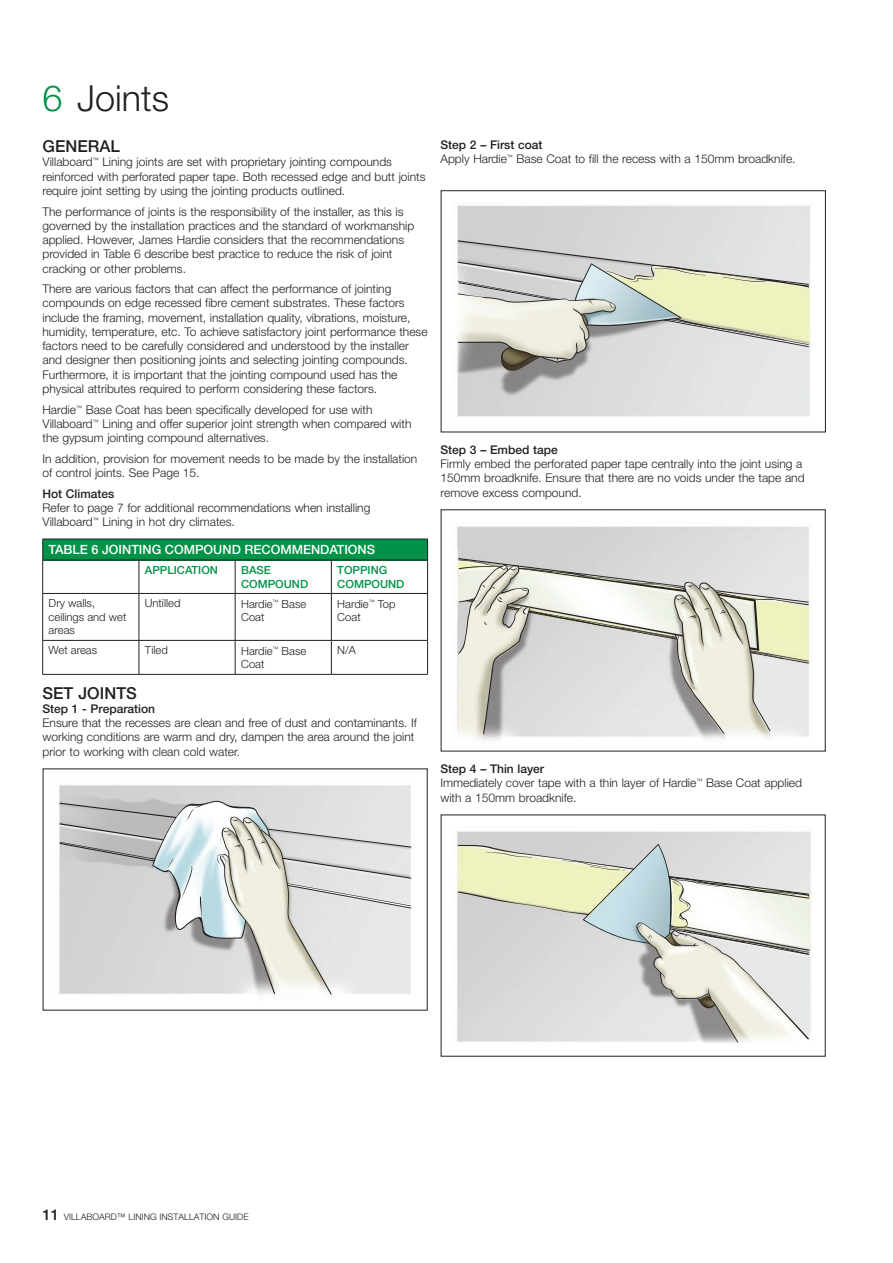
<style>
.page{position:relative;width:893px;height:1263px;background:#fff}
.page>*{position:absolute;margin:0;border:0;box-sizing:border-box;transform-origin:0 0}
.t1{font:300 36px "Helvetica Neue LT Std";color:#231f20}
.Sub_Heading{font:500 16.5px "Helvetica Neue LT Std";color:#231f20}
.t2{font:500 12.75px "Helvetica Neue LT Std";color:#fff}
.Body_Copy{font:300 12px/14.2px "Helvetica Neue LT Std";color:#231f20}
._2nd_level_Subhead{font:500 12px "Helvetica Neue LT Std";color:#231f20}
.t3{font:300 11.25px/13.5px "Helvetica Neue LT Std";color:#231f20}
.t4{font:500 11.25px/13.5px "Helvetica Neue LT Std";color:#009246}
.t5{font:300 9px "Helvetica Neue LT Std";color:#231f20}
.s1{color:#009246}
.s2{font-weight:500}
.s3{font-weight:500;font-size:15px}
</style>
<div class="page">
<svg style="left:59px;top:785px;width:353px;height:211px"></svg>
<svg style="left:60px;top:800px;width:351px;height:195px"></svg>
<img style="left:441px;top:205px;width:385px;height:228px">
<svg style="left:458px;top:240px;width:351px;height:133px"></svg>
<div style="left:441px;top:190px;width:385px;height:242px;border:1px solid #231f20"></div>
<svg style="left:456px;top:526px;width:354px;height:214px"></svg>
<svg style="left:458px;top:558px;width:351px;height:176px"></svg>
<svg style="left:456px;top:831px;width:356px;height:211px"></svg>
<svg style="left:458px;top:844px;width:351px;height:199px"></svg>
<div style="left:43px;top:539px;width:385px;height:21px;background:#009246"></div>
<hr style="left:43px;top:539px;width:96px;height:1px;background:#231f20">
<svg style="left:42px;top:539px;width:1px;height:21px"></svg>
<hr style="left:139px;top:539px;width:96px;height:1px;background:#231f20">
<hr style="left:235px;top:539px;width:96px;height:1px;background:#231f20">
<hr style="left:331px;top:539px;width:97px;height:1px;background:#231f20">
<svg style="left:427px;top:539px;width:1px;height:21px"></svg>
<hr style="left:43px;top:560px;width:96px;height:1px;background:#231f20">
<hr style="left:42px;top:560px;width:1px;height:33px;background:#231f20">
<hr style="left:139px;top:560px;width:96px;height:1px;background:#231f20">
<hr style="left:139px;top:560px;width:1px;height:33px;background:#231f20">
<hr style="left:235px;top:560px;width:96px;height:1px;background:#231f20">
<hr style="left:235px;top:560px;width:1px;height:33px;background:#231f20">
<hr style="left:331px;top:560px;width:97px;height:1px;background:#231f20">
<hr style="left:331px;top:560px;width:1px;height:33px;background:#231f20">
<hr style="left:427px;top:560px;width:1px;height:33px;background:#231f20">
<hr style="left:43px;top:593px;width:96px;height:1px;background:#231f20">
<hr style="left:42px;top:594px;width:1px;height:46px;background:#231f20">
<hr style="left:139px;top:593px;width:96px;height:1px;background:#231f20">
<hr style="left:139px;top:594px;width:1px;height:46px;background:#231f20">
<hr style="left:235px;top:593px;width:96px;height:1px;background:#231f20">
<hr style="left:235px;top:594px;width:1px;height:46px;background:#231f20">
<hr style="left:331px;top:593px;width:97px;height:1px;background:#231f20">
<hr style="left:331px;top:594px;width:1px;height:46px;background:#231f20">
<hr style="left:427px;top:594px;width:1px;height:46px;background:#231f20">
<hr style="left:43px;top:640px;width:96px;height:1px;background:#231f20">
<hr style="left:42px;top:641px;width:1px;height:33px;background:#231f20">
<hr style="left:139px;top:640px;width:96px;height:1px;background:#231f20">
<hr style="left:139px;top:641px;width:1px;height:33px;background:#231f20">
<hr style="left:235px;top:640px;width:96px;height:1px;background:#231f20">
<hr style="left:235px;top:641px;width:1px;height:33px;background:#231f20">
<hr style="left:331px;top:640px;width:97px;height:1px;background:#231f20">
<hr style="left:331px;top:641px;width:1px;height:33px;background:#231f20">
<hr style="left:427px;top:641px;width:1px;height:33px;background:#231f20">
<hr style="left:43px;top:674px;width:96px;height:1px;background:#231f20">
<hr style="left:139px;top:674px;width:96px;height:1px;background:#231f20">
<hr style="left:235px;top:674px;width:96px;height:1px;background:#231f20">
<hr style="left:331px;top:674px;width:97px;height:1px;background:#231f20">
<p class="t1" style="left:43px;top:76px;width:128px"><span class="s1">6</span> Joints</p>
<p class="Sub_Heading" style="left:43px;top:136px;width:79px">GENERAL</p>
<p class="Body_Copy" style="left:43px;top:155px;width:385px">Villaboard<sup>™</sup> Lining joints are set with proprietary jointing compounds reinforced with perforated paper tape. Both recessed edge and butt joints require joint setting by using the jointing products outlined.</p>
<p class="Body_Copy" style="left:43px;top:204px;width:373px">The performance of joints is the responsibility of the installer, as this is governed by the installation practices and the standard of workmanship applied. However, James Hardie considers that the recommendations provided in Table 6 describe best practice to reduce the risk of joint cracking or other problems.</p>
<p class="Body_Copy" style="left:43px;top:281px;width:387px">There are various factors that can affect the performance of jointing compounds on edge recessed fibre cement substrates. These factors include the framing, movement, installation quality, vibrations, moisture, humidity, temperature, etc. To achieve satisfactory joint performance these factors need to be carefully considered and understood by the installer and designer then positioning joints and selecting jointing compounds.<br>Furthermore, it is important that the jointing compound used has the physical attributes required to perform considering these factors.</p>
<p class="Body_Copy" style="left:43px;top:402px;width:370px">Hardie<sup>™</sup> Base Coat has been specifically developed for use with<br>Villaboard<sup>™</sup> Lining and offer superior joint strength when compared with the gypsum jointing compound alternatives.</p>
<p class="Body_Copy" style="left:43px;top:451px;width:376px">In addition, provision for movement needs to be made by the installation of control joints. See Page 15.</p>
<p class="Body_Copy" style="left:43px;top:486px;width:329px"><span class="s2">Hot Climates<br></span>Refer to page 7 for additional recommendations when installing<br>Villaboard<sup>™</sup> Lining in hot dry climates.</p>
<p class="t2" style="left:49px;top:542px;width:328px">TABLE 6 JOINTING COMPOUND RECOMMENDATIONS</p>
<p class="t4" style="left:145px;top:563px;width:75px">APPLICATION</p>
<p class="t4" style="left:241px;top:563px;width:69px">BASE<br>COMPOUND</p>
<p class="t4" style="left:337px;top:563px;width:69px">TOPPING<br>COMPOUND</p>
<p class="t3" style="left:49px;top:596px;width:79px">Dry walls, ceilings and wet areas</p>
<p class="t3" style="left:145px;top:596px;width:37px">Untilled</p>
<p class="t3" style="left:241px;top:597px;width:67px">Hardie<sup>™</sup> Base<br>Coat</p>
<p class="t3" style="left:337px;top:597px;width:60px">Hardie<sup>™</sup> Top<br>Coat</p>
<p class="t3" style="left:49px;top:643px;width:50px">Wet areas</p>
<p class="t3" style="left:145px;top:643px;width:24px">Tiled</p>
<p class="t3" style="left:241px;top:644px;width:67px">Hardie<sup>™</sup> Base<br>Coat</p>
<p class="t3" style="left:337px;top:643px;width:20px">N/A</p>
<p class="Sub_Heading" style="left:43px;top:683px;width:96px">SET JOINTS</p>
<p class="_2nd_level_Subhead" style="left:43px;top:701px;width:114px">Step 1 - Preparation</p>
<p class="Body_Copy" style="left:43px;top:715px;width:376px">Ensure that the recesses are clean and free of dust and contaminants. If working conditions are warm and dry, dampen the area around the joint prior to working with clean cold water.</p>
<p class="_2nd_level_Subhead" style="left:441px;top:137px;width:104px">Step 2 – First coat</p>
<p class="Body_Copy" style="left:441px;top:151px;width:357px">Apply Hardie<sup>™</sup> Base Coat to fill the recess with a 150mm broadknife.</p>
<p class="_2nd_level_Subhead" style="left:441px;top:442px;width:119px">Step 3 – Embed tape</p>
<p class="Body_Copy" style="left:441px;top:456px;width:366px">Firmly embed the perforated paper tape centrally into the joint using a<br>150mm broadknife. Ensure that there are no voids under the tape and remove excess compound.</p>
<p class="_2nd_level_Subhead" style="left:441px;top:762px;width:105px">Step 4 – Thin layer</p>
<p class="Body_Copy" style="left:441px;top:776px;width:363px">Immediately cover tape with a thin layer of Hardie<sup>™</sup> Base Coat applied with a 150mm broadknife.</p>
<p class="t5" style="left:43px;top:1212px;width:208px"><span class="s3">11</span> VILLABOARD™ LINING INSTALLATION GUIDE</p>
</div>
